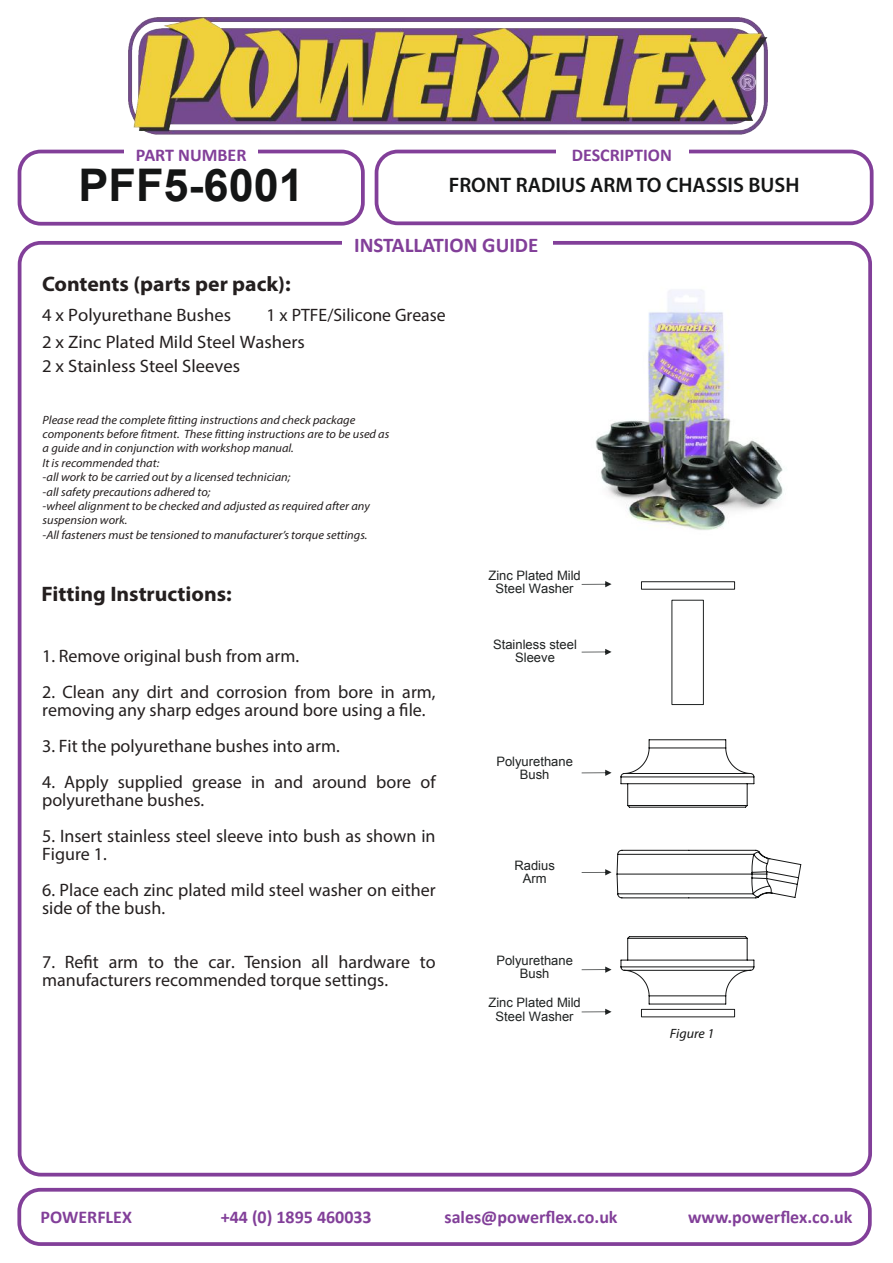
<style>
.page{position:relative;width:893px;height:1263px;background:#fff}
.page>*{position:absolute;margin:0;border:0;box-sizing:border-box;transform-origin:0 0}
.t1{font:700 45px "Arial";color:#141515}
.t2{font:700 21px "Myriad Pro";color:#241f1f}
.t3{font:600 21px "Myriad Pro";color:#141515}
.t4{font:700 21px "Calibri";color:#823f99}
.t5{font:18px/18px "Myriad Pro";color:#241f1f}
.t6{font:700 18px "Calibri";color:#823f99}
.t7{font:italic 13.5px "Myriad Pro";color:#141515}
.t8{font:13.05px/13.2px "Arial";color:#1f2222;text-align:center}
.t9{font:italic 12px/14.4px "Myriad Pro";color:#241f1f}
</style>
<div class="page">
<div style="left:18px;top:241px;width:854px;height:935px;border:4px solid #823f99;border-radius:21px"></div>
<div style="left:375px;top:150px;width:498px;height:75px;border:4px solid #823f99;border-radius:21px"></div>
<div style="left:18px;top:150px;width:347px;height:76px;border:4px solid #823f99;border-radius:21px"></div>
<img style="left:128px;top:18px;width:639px;height:117px">
<div style="left:124px;top:147px;width:134px;height:9px;background:#fff"></div>
<div style="left:556px;top:147px;width:132px;height:9px;background:#fff"></div>
<div style="left:342px;top:235px;width:210px;height:15px;background:#fff"></div>
<div style="left:17px;top:1188px;width:855px;height:58px;border:4px solid #823f99;border-radius:21px"></div>
<svg style="left:582px;top:966px;width:30px;height:7px"></svg>
<svg style="left:582px;top:770px;width:30px;height:6px"></svg>
<svg style="left:582px;top:649px;width:30px;height:6px"></svg>
<svg style="left:621px;top:739px;width:133px;height:69px"></svg>
<svg style="left:621px;top:936px;width:133px;height:68px"></svg>
<svg style="left:582px;top:850px;width:219px;height:48px"></svg>
<div style="left:672px;top:600px;width:32px;height:105px;background:#fff;border:1px solid #1f2222"></div>
<svg style="left:582px;top:1009px;width:30px;height:6px"></svg>
<svg style="left:582px;top:581px;width:30px;height:6px"></svg>
<div style="left:641px;top:1009px;width:94px;height:8px;border:1px solid #141515"></div>
<img style="left:595px;top:290px;width:188px;height:240px">
<p class="t6" style="left:136px;top:147px;width:112px">PART NUMBER</p>
<p class="t6" style="left:572px;top:147px;width:102px">DESCRIPTION</p>
<h1 class="t1" style="left:79px;top:168px;width:227px">PFF5-6001</h1>
<p class="t3" style="left:449px;top:176px;width:352px">FRONT RADIUS ARM TO CHASSIS BUSH</p>
<p class="t4" style="left:354px;top:236px;width:186px">INSTALLATION GUIDE</p>
<p class="t2" style="left:42px;top:275px;width:250px">Contents (parts per pack):</p>
<p class="t5" style="left:42px;top:303px;width:264px;line-height:27.2px">4 x Polyurethane Bushes<br>2 x Zinc Plated Mild Steel Washers</p>
<p class="t5" style="left:42px;top:358px;width:200px">2 x Stainless Steel Sleeves</p>
<p class="t5" style="left:267px;top:307px;width:181px">1 x PTFE/Silicone Grease</p>
<p class="t9" style="left:43px;top:413px;width:348px">Please read the complete fitting instructions and check package components before fitment. These fitting instructions are to be used as a guide and in conjunction with workshop manual.<br>It is recommended that:<br>-all work to be carried out by a licensed technician;<br>-all safety precautions adhered to;<br>-wheel alignment to be checked and adjusted as required after any suspension work.<br>-All fasteners must be tensioned to manufacturer’s torque settings.</p>
<p class="t2" style="left:42px;top:586px;width:192px">Fitting Instructions:</p>
<p class="t5" style="left:42px;top:649px;width:259px">1. Remove original bush from arm.</p>
<p class="t5" style="left:42px;top:685px;width:395px">2. Clean any dirt and corrosion from bore in arm, removing any sharp edges around bore using a file.</p>
<p class="t5" style="left:42px;top:739px;width:299px">3. Fit the polyurethane bushes into arm.</p>
<p class="t5" style="left:42px;top:775px;width:395px">4. Apply supplied grease in and around bore of polyurethane bushes.</p>
<p class="t5" style="left:42px;top:829px;width:395px">5. Insert stainless steel sleeve into bush as shown in<br>Figure 1.</p>
<p class="t5" style="left:42px;top:883px;width:395px">6. Place each zinc plated mild steel washer on either side of the bush.</p>
<p class="t5" style="left:42px;top:955px;width:395px">7. Refit arm to the car. Tension all hardware to manufacturers recommended torque settings.</p>
<p class="t8" style="left:488px;top:570px;width:94px">Zinc Plated Mild<br>Steel Washer</p>
<p class="t8" style="left:493px;top:639px;width:85px">Stainless steel<br>Sleeve</p>
<p class="t8" style="left:496px;top:756px;width:78px">Polyurethane<br>Bush</p>
<p class="t8" style="left:514px;top:860px;width:42px">Radius<br>Arm</p>
<p class="t8" style="left:496px;top:955px;width:78px">Polyurethane<br>Bush</p>
<p class="t8" style="left:488px;top:997px;width:94px">Zinc Plated Mild<br>Steel Washer</p>
<p class="t7" style="left:670px;top:1028px;width:46px">Figure 1</p>
<p class="t6" style="left:41px;top:1209px;width:93px">POWERFLEX</p>
<p class="t6" style="left:221px;top:1209px;width:152px">+44 (0) 1895 460033</p>
<p class="t6" style="left:444px;top:1209px;width:175px">sales@powerflex.co.uk</p>
<p class="t6" style="left:688px;top:1209px;width:166px">www.powerflex.co.uk</p>
</div>
